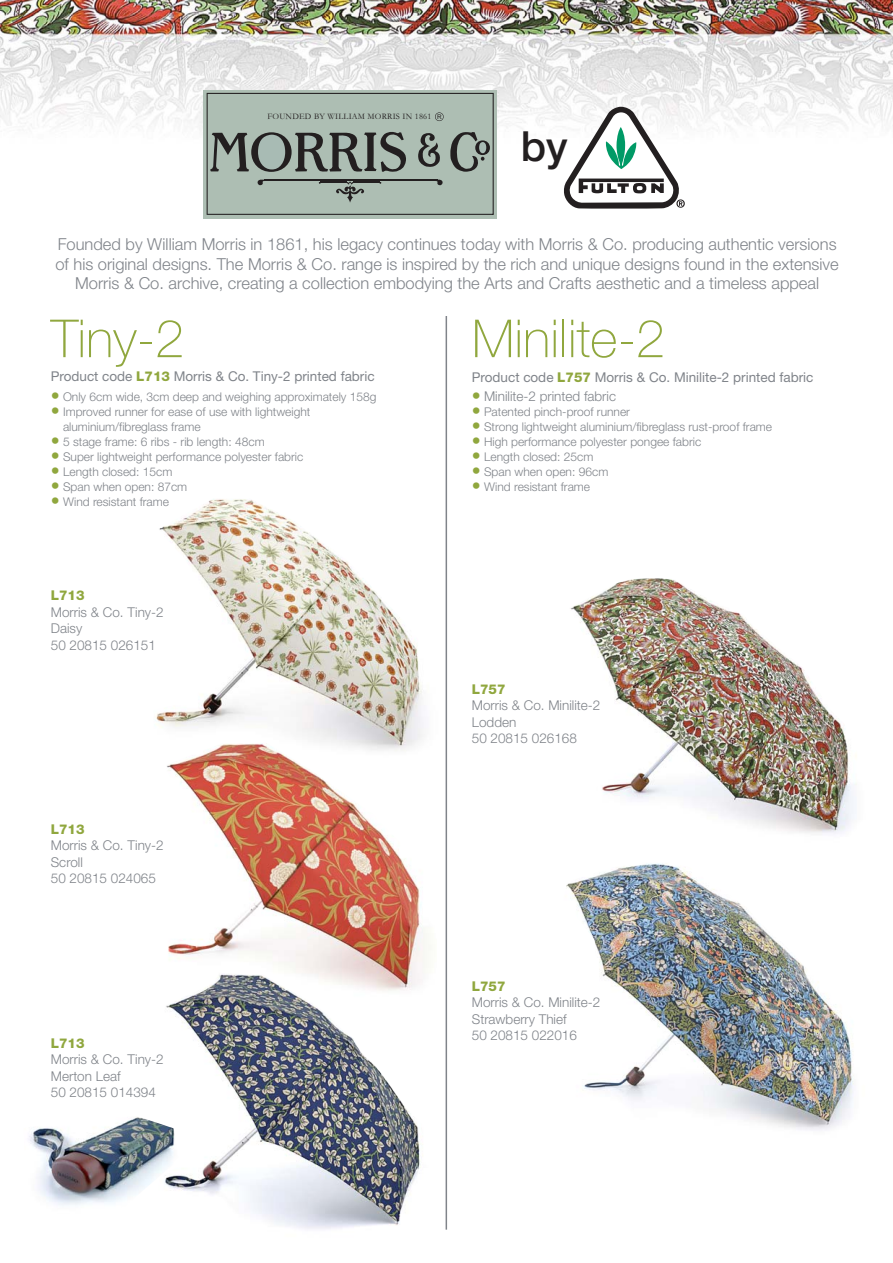
<style>
.page{position:relative;width:893px;height:1263px;background:#fff}
.page>*{position:absolute;margin:0;border:0;box-sizing:border-box;transform-origin:0 0}
.t1{font:100 52.5px "Helvetica Neue";color:#90a73e}
.t2{font:500 41.55px "Helvetica Neue";color:#231f20}
.t3{font:300 16.5px/19.5px "Helvetica Neue";color:#80848a;text-align:center}
.t4{font:300 13.5px/16.5px "Helvetica Neue";color:#80848a}
.t5{font:13.5px "Helvetica Neue";color:#80848a}
.t6{font:800 13.5px "Helvetica Neue";color:#90a73e}
.t7{font:300 12px/15px "Helvetica Neue";color:#80848a}
.t8{font:8.55px "Garamond";letter-spacing:.025em;color:#231f20}
.s1{font-family:"Arial";font-size:6.3px}
.s2{font-weight:800;color:#90a73e}
.s3{font-size:18px;color:#90a73e}
</style>
<div class="page">
<img style="left:156px;top:499px;width:268px;height:243px">
<img style="left:0;top:0;width:892px;height:128px">
<div style="left:203px;top:90px;width:294px;height:128px;background:linear-gradient(to right,#a4b4a9,#a4b4a9)"></div>
<svg style="left:207px;top:93px;width:287px;height:122px;background:#98a69d"></svg>
<svg style="left:564px;top:107px;width:121px;height:102px"></svg>
<img style="left:566px;top:863px;width:288px;height:267px">
<img style="left:570px;top:578px;width:287px;height:256px">
<hr style="left:446px;top:316px;width:1px;height:914px;background:#80848a">
<img style="left:167px;top:742px;width:264px;height:231px">
<img style="left:166px;top:973px;width:257px;height:256px">
<img style="left:29px;top:1116px;width:149px;height:99px">
<p class="t8" style="left:267px;top:111px;width:176px">FOUNDED BY WILLIAM MORRIS IN 1861 <span class="s1">R</span></p>
<h2 class="t2" style="left:521px;top:131px;width:48px">by</h2>
<p class="t3" style="left:55px;top:236px;width:785px">Founded by William Morris in 1861, his legacy continues today with Morris &amp; Co. producing authentic versions of his original designs. The Morris &amp; Co. range is inspired by the rich and unique designs found in the extensive<br>Morris &amp; Co. archive, creating a collection embodying the Arts and Crafts aesthetic and a timeless appeal</p>
<h1 class="t1" style="left:51px;top:320px;width:135px">Tiny-2</h1>
<p class="t5" style="left:51px;top:371px;width:325px">Product code <span class="s2">L713</span> Morris &amp; Co. Tiny-2 printed fabric</p>
<p class="t7" style="left:51px;top:390px;width:327px"><span class="s3">•</span> Only 6cm wide, 3cm deep and weighing approximately 158g</p>
<p class="t7" style="left:63px;top:405px;width:249px;text-indent:-12px"><span class="s3">•</span> Improved runner for ease of use with lightweight aluminium/fibreglass frame</p>
<p class="t7" style="left:51px;top:435px;width:215px"><span class="s3">•</span> 5 stage frame: 6 ribs - rib length: 48cm</p>
<p class="t7" style="left:51px;top:450px;width:254px"><span class="s3">•</span> Super lightweight performance polyester fabric</p>
<p class="t7" style="left:51px;top:465px;width:123px"><span class="s3">•</span> Length closed: 15cm</p>
<p class="t7" style="left:51px;top:480px;width:138px"><span class="s3">•</span> Span when open: 87cm</p>
<p class="t7" style="left:51px;top:495px;width:120px"><span class="s3">•</span> Wind resistant frame</p>
<p class="t6" style="left:51px;top:591px;width:35px">L713</p>
<p class="t4" style="left:51px;top:605px;width:114px">Morris &amp; Co. Tiny-2<br>Daisy<br>50 20815 026151</p>
<p class="t6" style="left:51px;top:824px;width:35px">L713</p>
<p class="t4" style="left:51px;top:838px;width:114px">Morris &amp; Co. Tiny-2<br>Scroll<br>50 20815 024065</p>
<p class="t6" style="left:51px;top:1038px;width:35px">L713</p>
<p class="t4" style="left:51px;top:1052px;width:114px">Morris &amp; Co. Tiny-2<br>Merton Leaf<br>50 20815 014394</p>
<h1 class="t1" style="left:472px;top:320px;width:195px">Minilite-2</h1>
<p class="t5" style="left:472px;top:373px;width:343px">Product code <span class="s2">L757</span> Morris &amp; Co. Minilite-2 printed fabric</p>
<p class="t4" style="left:472px;top:389px;width:146px"><span class="s3">•</span> Minilite-2 printed fabric</p>
<p class="t7" style="left:472px;top:405px;width:160px"><span class="s3">•</span> Patented pinch-proof runner</p>
<p class="t7" style="left:472px;top:420px;width:302px"><span class="s3">•</span> Strong lightweight aluminium/fibreglass rust-proof frame</p>
<p class="t7" style="left:472px;top:435px;width:231px"><span class="s3">•</span> High performance polyester pongee fabric</p>
<p class="t7" style="left:472px;top:450px;width:123px"><span class="s3">•</span> Length closed: 25cm</p>
<p class="t7" style="left:472px;top:465px;width:138px"><span class="s3">•</span> Span when open: 96cm</p>
<p class="t7" style="left:472px;top:480px;width:120px"><span class="s3">•</span> Wind resistant frame</p>
<p class="t6" style="left:472px;top:684px;width:35px">L757</p>
<p class="t4" style="left:472px;top:698px;width:130px">Morris &amp; Co. Minilite-2<br>Lodden<br>50 20815 026168</p>
<p class="t6" style="left:472px;top:981px;width:35px">L757</p>
<p class="t4" style="left:472px;top:995px;width:130px">Morris &amp; Co. Minilite-2<br>Strawberry Thief<br>50 20815 022016</p>
</div>
